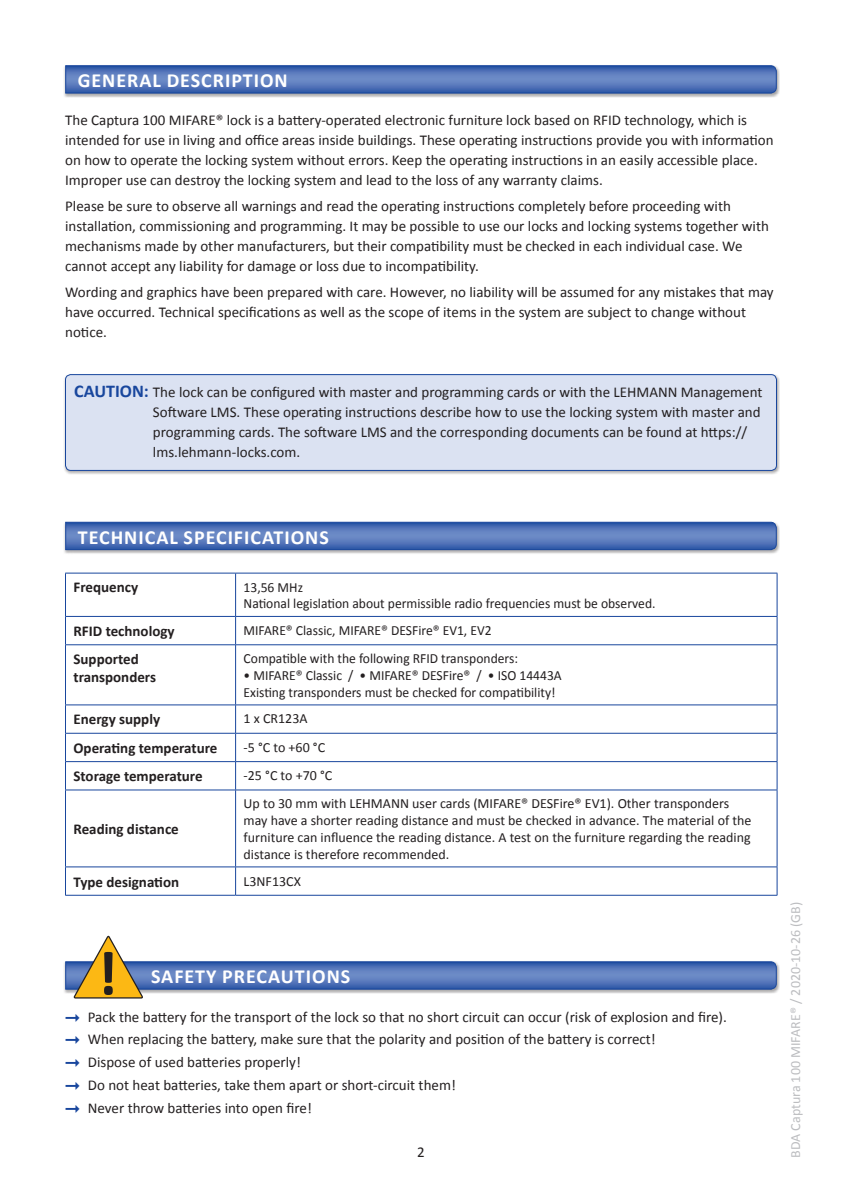
<style>
.page{position:relative;width:842px;height:1191px;background:#fff}
.page>*{position:absolute;margin:0;border:0;box-sizing:border-box;transform-origin:0 0}
.t1{font:700 63px "Calibri";color:#231f20}
.t2{font:700 20px "Calibri";letter-spacing:.05em;color:#fff}
.t3{font:15px/20px "Calibri";color:#231f20}
.t4{font:700 15px/18px "Calibri";color:#231f20}
.t5{font:14px/16.8px "Calibri";color:#231f20}
.t6{font:14px "Calibri";color:#bcbdc0}
.s1{font-weight:700;font-size:18px;color:#18469d}
</style>
<div class="page">
<div style="left:63px;top:64px;width:717px;height:34px;background:#231f20;opacity:.4"></div>
<svg style="left:65px;top:65px;width:712px;height:29px;background:#5072b7"></svg>
<div style="left:63px;top:373px;width:717px;height:102px;background:#231f20;opacity:.4"></div>
<div style="left:65px;top:374px;width:711px;height:96px;background:#dbe2f2;border-radius:5px"></div>
<div style="left:65px;top:374px;width:712px;height:97px;border:1px solid #18469d;border-radius:5px"></div>
<svg style="left:65px;top:935px;width:712px;height:64px"></svg>
<div style="left:63px;top:520px;width:717px;height:34px;background:#231f20;opacity:.4"></div>
<svg style="left:65px;top:521px;width:712px;height:29px;background:#5375b9"></svg>
<svg style="left:66px;top:574px;width:711px;height:321px"></svg>
<svg style="left:236px;top:617px;width:541px;height:278px"></svg>
<hr style="left:65px;top:573px;width:1px;height:43px;background:#18469d">
<hr style="left:65px;top:573px;width:171px;height:1px;background:#18469d">
<hr style="left:236px;top:573px;width:541px;height:1px;background:#18469d">
<hr style="left:235px;top:573px;width:1px;height:43px;background:#18469d">
<hr style="left:777px;top:573px;width:1px;height:43px;background:#18469d">
<svg style="left:65px;top:617px;width:1px;height:27px"></svg>
<hr style="left:65px;top:645px;width:1px;height:59px;background:#18469d">
<svg style="left:65px;top:705px;width:1px;height:84px"></svg>
<hr style="left:65px;top:616px;width:171px;height:1px;background:#18469d">
<hr style="left:65px;top:644px;width:171px;height:1px;background:#18469d">
<hr style="left:65px;top:704px;width:171px;height:1px;background:#18469d">
<hr style="left:65px;top:733px;width:171px;height:1px;background:#18469d">
<hr style="left:65px;top:761px;width:171px;height:1px;background:#18469d">
<svg style="left:235px;top:616px;width:1px;height:28px"></svg>
<hr style="left:235px;top:645px;width:1px;height:59px;background:#18469d">
<svg style="left:235px;top:705px;width:1px;height:84px"></svg>
<hr style="left:236px;top:616px;width:541px;height:1px;background:#18469d">
<svg style="left:777px;top:616px;width:1px;height:28px"></svg>
<hr style="left:777px;top:645px;width:1px;height:59px;background:#18469d">
<svg style="left:777px;top:705px;width:1px;height:84px"></svg>
<hr style="left:236px;top:644px;width:541px;height:1px;background:#18469d">
<hr style="left:236px;top:704px;width:541px;height:1px;background:#18469d">
<hr style="left:236px;top:733px;width:541px;height:1px;background:#18469d">
<hr style="left:236px;top:761px;width:541px;height:1px;background:#18469d">
<hr style="left:65px;top:790px;width:1px;height:76px;background:#18469d">
<svg style="left:65px;top:867px;width:1px;height:28px"></svg>
<hr style="left:65px;top:789px;width:171px;height:1px;background:#18469d">
<hr style="left:65px;top:866px;width:171px;height:1px;background:#18469d">
<hr style="left:65px;top:895px;width:171px;height:1px;background:#18469d">
<hr style="left:235px;top:790px;width:1px;height:76px;background:#18469d">
<svg style="left:235px;top:867px;width:1px;height:28px"></svg>
<hr style="left:236px;top:789px;width:541px;height:1px;background:#18469d">
<hr style="left:236px;top:866px;width:541px;height:1px;background:#18469d">
<hr style="left:777px;top:790px;width:1px;height:76px;background:#18469d">
<svg style="left:777px;top:867px;width:1px;height:28px"></svg>
<hr style="left:236px;top:895px;width:541px;height:1px;background:#18469d">
<h2 class="t2" style="left:78px;top:68px;width:211px">GENERAL DESCRIPTION</h2>
<p class="t3" style="left:65px;top:110px;width:710px">The Captura 100 MIFARE® lock is a battery-operated electronic furniture lock based on RFID technology, which is intended for use in living and office areas inside buildings. These operating instructions provide you with information on how to operate the locking system without errors. Keep the operating instructions in an easily accessible place.<br>Improper use can destroy the locking system and lead to the loss of any warranty claims.</p>
<p class="t3" style="left:65px;top:195px;width:705px">Please be sure to observe all warnings and read the operating instructions completely before proceeding with installation, commissioning and programming. It may be possible to use our locks and locking systems together with mechanisms made by other manufacturers, but their compatibility must be checked in each individual case. We cannot accept any liability for damage or loss due to incompatibility.</p>
<p class="t3" style="left:65px;top:281px;width:710px">Wording and graphics have been prepared with care. However, no liability will be assumed for any mistakes that may have occurred. Technical specifications as well as the scope of items in the system are subject to change without notice.</p>
<p class="t3" style="left:153px;top:381px;width:611px;text-indent:-79px"><span class="s1">CAUTION:</span> The lock can be configured with master and programming cards or with the LEHMANN Management Software LMS. These operating instructions describe how to use the locking system with master and programming cards. The software LMS and the corresponding documents can be found at https:// lms.lehmann-locks.com.</p>
<h2 class="t2" style="left:78px;top:525px;width:253px">TECHNICAL SPECIFICATIONS</h2>
<p class="t4" style="left:73px;top:577px;width:66px">Frequency</p>
<p class="t5" style="left:244px;top:578px;width:413px">13,56 MHz<br>National legislation about permissible radio frequencies must be observed.</p>
<p class="t4" style="left:73px;top:621px;width:103px">RFID technology</p>
<p class="t5" style="left:244px;top:621px;width:250px">MIFARE® Classic, MIFARE® DESFire® EV1, EV2</p>
<p class="t4" style="left:73px;top:649px;width:84px">Supported transponders</p>
<p class="t5" style="left:244px;top:649px;width:276px">Compatible with the following RFID transponders:</p>
<p class="t5" style="left:244px;top:666px;width:320px">• MIFARE® Classic / • MIFARE® DESFire® / • ISO 14443A<br>Existing transponders must be checked for compatibility!</p>
<p class="t4" style="left:73px;top:709px;width:88px">Energy supply</p>
<p class="t5" style="left:244px;top:709px;width:65px">1 x CR123A</p>
<p class="t4" style="left:73px;top:738px;width:145px">Operating temperature</p>
<p class="t5" style="left:244px;top:738px;width:83px">-5 °C to +60 °C</p>
<p class="t4" style="left:73px;top:766px;width:131px">Storage temperature</p>
<p class="t5" style="left:244px;top:766px;width:90px">-25 °C to +70 °C</p>
<p class="t4" style="left:73px;top:819px;width:107px">Reading distance</p>
<p class="t5" style="left:244px;top:794px;width:509px">Up to 30 mm with LEHMANN user cards (MIFARE® DESFire® EV1). Other transponders may have a shorter reading distance and must be checked in advance. The material of the furniture can influence the reading distance. A test on the furniture regarding the reading distance is therefore recommended.</p>
<p class="t4" style="left:73px;top:872px;width:107px">Type designation</p>
<p class="t5" style="left:244px;top:872px;width:59px">L3NF13CX</p>
<h1 class="t1" style="left:97px;top:934px;width:22px">!</h1>
<h2 class="t2" style="left:151px;top:964px;width:201px">SAFETY PRECAUTIONS</h2>
<p class="t3" style="left:88px;top:1004px;width:640px;line-height:22.8px">Pack the battery for the transport of the lock so that no short circuit can occur (risk of explosion and fire).<br>When replacing the battery, make sure that the polarity and position of the battery is correct!<br>Dispose of used batteries properly!<br>Do not heat batteries, take them apart or short-circuit them!<br>Never throw batteries into open fire!</p>
<p class="t3" style="left:417px;top:1141px;width:9px">2</p>
<p class="t6" style="left:787px;top:1157px;width:257px;rotate:-90deg">BDA Captura 100 MIFARE® / 2020-10-26 (GB)</p>
</div>
